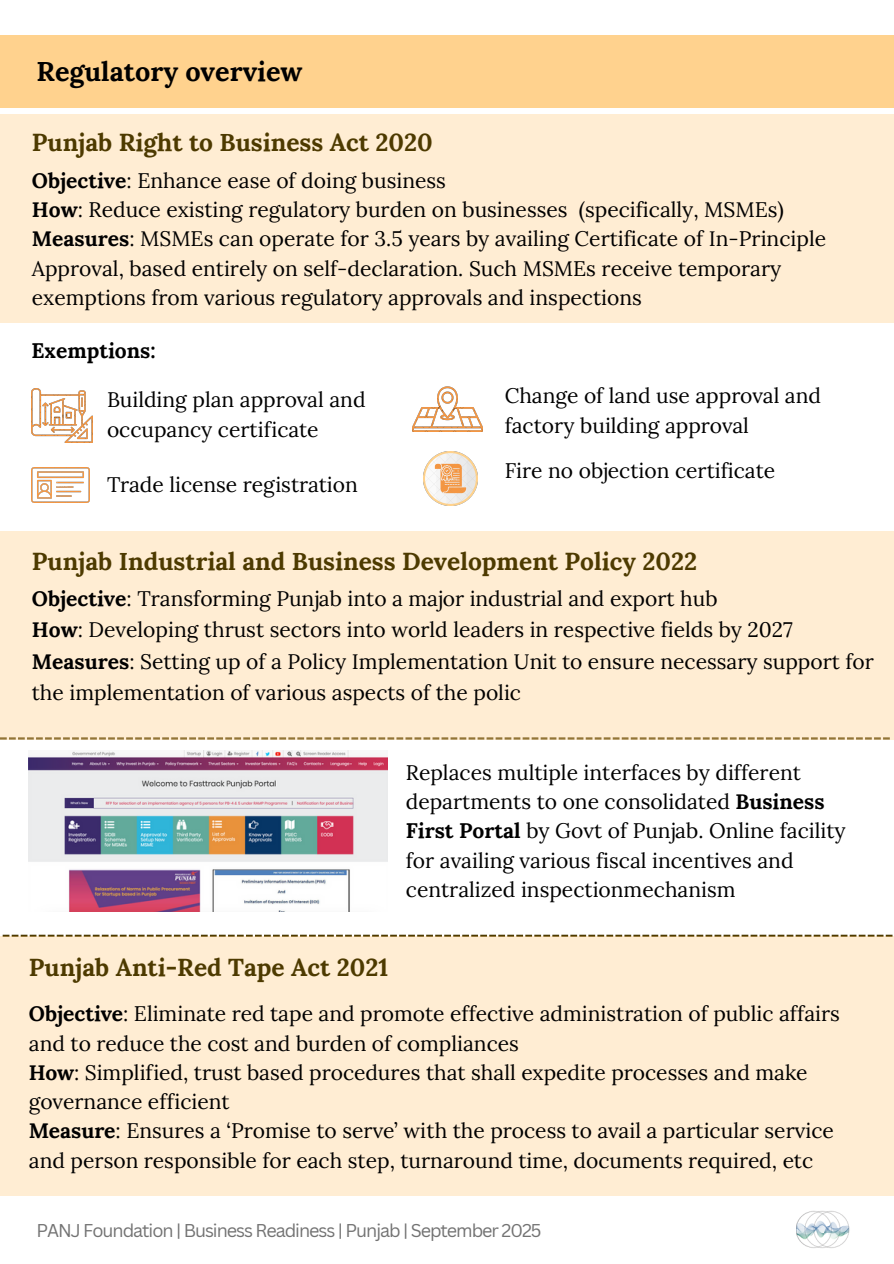
<style>
.page{position:relative;width:894px;height:1264px;background:#fff}
.page>*{position:absolute;margin:0;border:0;box-sizing:border-box;transform-origin:0 0}
.t1{font:700 27px "Lora";color:#000}
.t2{font:700 24.45px "Lora";color:#4d3a00}
.t3{font:21px/29.2px "Lora";color:#000}
.t4{font:700 21px "Lora";color:#000}
.t5{font:18px "Canva Sans";letter-spacing:-.055em;color:#737373}
.s1{font-weight:700}
</style>
<div class="page">
<div style="left:0;top:35px;width:893px;height:73px;background:#ffd28e"></div>
<div style="left:0;top:114px;width:893px;height:209px;background:#ffedd3"></div>
<img style="left:796px;top:1211px;width:53px;height:37px">
<svg style="left:3px;top:934px;width:890px;height:1px"></svg>
<img style="left:32px;top:388px;width:61px;height:54px">
<img style="left:31px;top:467px;width:59px;height:35px">
<img style="left:413px;top:386px;width:69px;height:45px">
<img style="left:423px;top:451px;width:55px;height:54px">
<div style="left:0;top:530px;width:893px;height:209px;background:#ffedd3"></div>
<img style="left:29px;top:750px;width:358px;height:161px">
<div style="left:0;top:935px;width:893px;height:260px;background:#ffedd3"></div>
<p class="t1" style="left:36px;top:54px;width:267px">Regulatory overview</p>
<p class="t2" style="left:32px;top:127px;width:402px">Punjab Right to Business Act 2020</p>
<p class="t3" style="left:32px;top:165px;width:795px"><span class="s1">Objective</span>: Enhance ease of doing business<br><span class="s1">How</span>: Reduce existing regulatory burden on businesses (specifically, MSMEs)<br><span class="s1">Measures</span>: MSMEs can operate for 3.5 years by availing Certificate of In-Principle Approval, based entirely on self-declaration. Such MSMEs receive temporary exemptions from various regulatory approvals and inspections</p>
<p class="t4" style="left:31px;top:337px;width:126px">Exemptions:</p>
<p class="t3" style="left:107px;top:385px;width:260px">Building plan approval and occupancy certificate</p>
<p class="t3" style="left:107px;top:469px;width:252px">Trade license registration</p>
<p class="t3" style="left:504px;top:381px;width:318px">Change of land use approval and factory building approval</p>
<p class="t3" style="left:504px;top:455px;width:272px">Fire no objection certificate</p>
<p class="t2" style="left:32px;top:545px;width:666px">Punjab Industrial and Business Development Policy 2022</p>
<p class="t3" style="left:32px;top:582px;width:843px;line-height:31.5px"><span class="s1">Objective</span>: Transforming Punjab into a major industrial and export hub<br><span class="s1">How</span>: Developing thrust sectors into world leaders in respective fields by 2027<br><span class="s1">Measures</span>: Setting up of a Policy Implementation Unit to ensure necessary support for the implementation of various aspects of the polic</p>
<p class="t3" style="left:405px;top:757px;width:441px">Replaces multiple interfaces by different departments to one consolidated <span class="s1">Business First Portal</span> by Govt of Punjab. Online facility for availing various fiscal incentives and centralized inspectionmechanism</p>
<p class="t2" style="left:29px;top:951px;width:361px">Punjab Anti-Red Tape Act 2021</p>
<p class="t3" style="left:29px;top:999px;width:812px"><span class="s1">Objective</span>: Eliminate red tape and promote effective administration of public affairs and to reduce the cost and burden of compliances<br><span class="s1">How</span>: Simplified, trust based procedures that shall expedite processes and make governance efficient<br><span class="s1">Measure</span>: Ensures a ‘Promise to serve’ with the process to avail a particular service and person responsible for each step, turnaround time, documents required, etc</p>
<p class="t5" style="left:36px;top:1217px;width:506px">PANJ Foundation | Business Readiness | Punjab | September 2025</p>
</div>
